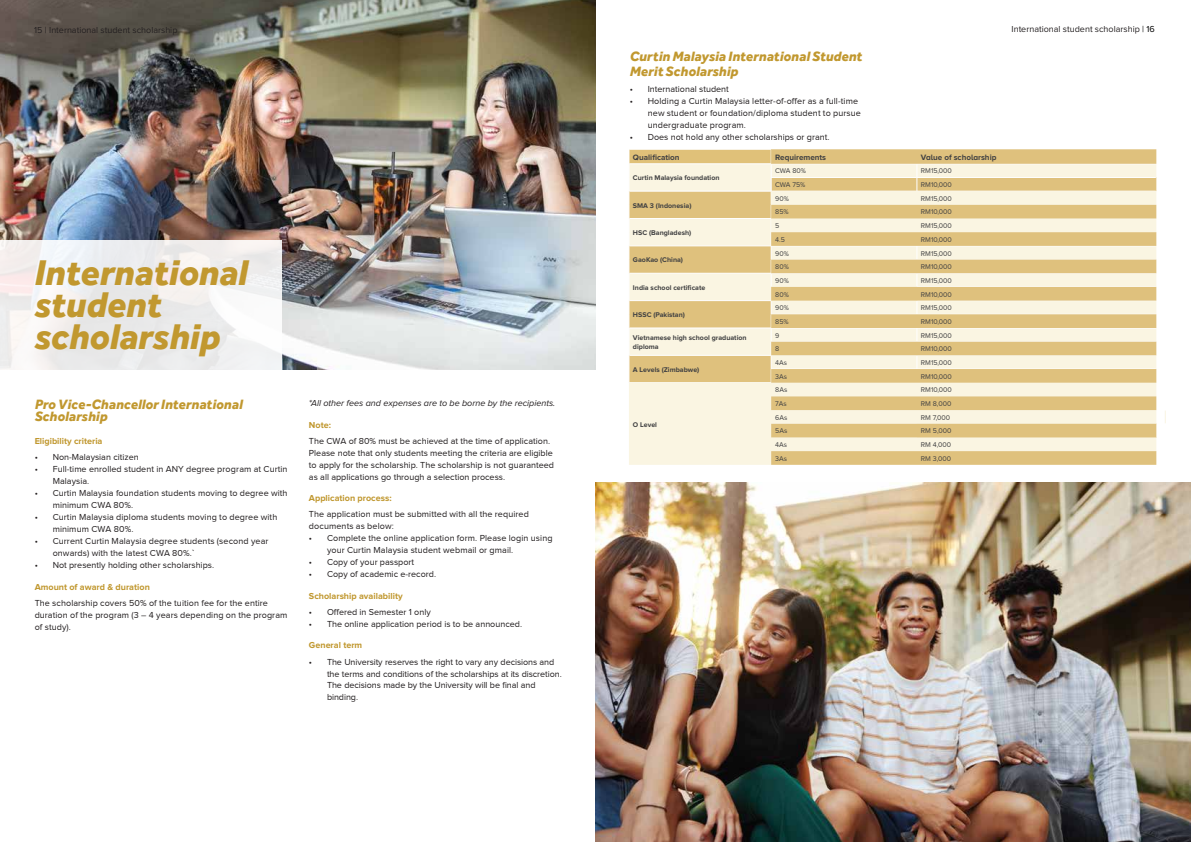
<style>
.page{position:relative;width:1191px;height:842px;background:#fff}
.page>*{position:absolute;margin:0;border:0;box-sizing:border-box;transform-origin:0 0}
.t1{font:italic 800 37px/32px "Effra";color:#c1982f}
.t2{font:italic 800 14px/15px "Effra";letter-spacing:.005em;color:#c1982f}
.t3{font:9px/12px "Proxima Nova";color:#231f20}
.t4{font:700 9px "Proxima Nova";color:#c0972e}
.t5{font:italic 9px "Proxima Nova";color:#231f20}
.t6{font:700 8.1px "Proxima Nova A";color:#414142}
.t7{font:700 8.1px "Proxima Nova";color:#414142}
.t8{font:7.1px/13.7px "Proxima Nova";color:#414142}
.t9{font:700 7.1px "Proxima Nova";color:#414142}
.s1{color:#000}
.s2{font-family:"Myriad Pro"}
</style>
<div class="page">
<img style="left:0;top:0;width:596px;height:370px">
<div style="left:629px;top:149px;width:142px;height:15px;background:#e0c179"></div>
<hr style="left:628px;top:149px;width:143px;height:1px;background:#fff">
<hr style="left:628px;top:163px;width:143px;height:1px;background:#fff">
<svg style="left:770px;top:149px;width:386px;height:42px;background:#e8d4a2"></svg>
<svg style="left:629px;top:191px;width:527px;height:274px;background:#f0e3c0"></svg>
<svg style="left:771px;top:205px;width:385px;height:260px;background:#ebd9ad"></svg>
<svg style="left:0;top:240px;width:282px;height:130px;fill:#eeeded"></svg>
<img style="left:595px;top:483px;width:596px;height:359px">
<p class="t3" style="left:34px;top:24px;width:145px">15 | International student scholarship</p>
<p class="t3" style="left:1011px;top:24px;width:145px">International student scholarship <span class="s1">| 16</span></p>
<h2 class="t2" style="left:630px;top:48px;width:234px">Curtin Malaysia International Student<br>Merit Scholarship</h2>
<p class="t3" style="left:630px;top:83px;width:101px">• International student</p>
<p class="t3" style="left:648px;top:95px;width:215px;text-indent:-18px">• Holding a Curtin Malaysia letter-of-offer as a full-time new student or foundation/diploma student to pursue undergraduate program.</p>
<p class="t3" style="left:630px;top:131px;width:201px">• Does not hold any other scholarships or grant.</p>
<p class="t7" style="left:633px;top:153px;width:48px">Qualification</p>
<p class="t6" style="left:775px;top:152px;width:52px">Requirements</p>
<p class="t6" style="left:921px;top:152px;width:77px">Value of scholarship</p>
<p class="t9" style="left:633px;top:175px;width:88px">Curtin Malaysia foundation</p>
<p class="t8" style="left:775px;top:164px;width:32px">CWA 80%</p>
<p class="t8" style="left:921px;top:164px;width:33px">RM15,000</p>
<p class="t8" style="left:775px;top:178px;width:32px">CWA 75%</p>
<p class="t8" style="left:921px;top:178px;width:32px">RM10,000</p>
<h1 class="t1" style="left:34px;top:256px;width:215px">International student scholarship</h1>
<h2 class="t2" style="left:35px;top:398px;width:209px;line-height:12px">Pro Vice-Chancellor International<br>Scholarship</h2>
<p class="t4" style="left:35px;top:437px;width:69px">Eligibility criteria</p>
<p class="t3" style="left:35px;top:451px;width:106px">• Non-Malaysian citizen</p>
<p class="t3" style="left:53px;top:463px;width:236px;text-indent:-18px">• Full-time enrolled student in ANY degree program at Curtin<br>Malaysia.</p>
<p class="t3" style="left:53px;top:487px;width:236px;text-indent:-18px">• Curtin Malaysia foundation students moving to degree with minimum CWA 80%.</p>
<p class="t3" style="left:53px;top:511px;width:226px;text-indent:-18px">• Curtin Malaysia diploma students moving to degree with minimum CWA 80%.</p>
<p class="t3" style="left:53px;top:535px;width:217px;text-indent:-18px">• Current Curtin Malaysia degree students (second year onwards) with the latest CWA 80%.<span class="s2">`</span></p>
<p class="t3" style="left:35px;top:559px;width:181px">• Not presently holding other scholarships.</p>
<p class="t4" style="left:35px;top:583px;width:117px">Amount of award &amp; duration</p>
<p class="t3" style="left:35px;top:597px;width:254px">The scholarship covers 50% of the tuition fee for the entire duration of the program (3 – 4 years depending on the program of study).</p>
<p class="t5" style="left:309px;top:399px;width:248px">*All other fees and expenses are to be borne by the recipients.</p>
<p class="t4" style="left:309px;top:421px;width:23px">Note:</p>
<p class="t3" style="left:309px;top:435px;width:247px">The CWA of 80% must be achieved at the time of application.<br>Please note that only students meeting the criteria are eligible to apply for the scholarship. The scholarship is not guaranteed as all applications go through a selection process.</p>
<p class="t4" style="left:309px;top:494px;width:84px">Application process:</p>
<p class="t3" style="left:309px;top:508px;width:221px">The application must be submitted with all the required documents as below:</p>
<p class="t3" style="left:327px;top:532px;width:227px;text-indent:-18px">• Complete the online application form. Please login using your Curtin Malaysia student webmail or gmail.</p>
<p class="t3" style="left:309px;top:556px;width:107px">• Copy of your passport</p>
<p class="t3" style="left:309px;top:568px;width:129px">• Copy of academic e-record.</p>
<p class="t4" style="left:309px;top:592px;width:95px">Scholarship availability</p>
<p class="t3" style="left:309px;top:606px;width:123px">• Offered in Semester 1 only</p>
<p class="t3" style="left:309px;top:618px;width:215px">• The online application period is to be announced.</p>
<p class="t4" style="left:309px;top:641px;width:55px">General term</p>
<p class="t3" style="left:327px;top:655px;width:236px;text-indent:-18px">• The University reserves the right to vary any decisions and the terms and conditions of the scholarships at its discretion.<br>The decisions made by the University will be final and binding.</p>
<p class="t9" style="left:633px;top:202px;width:60px">SMA 3 (Indonesia)</p>
<p class="t9" style="left:633px;top:229px;width:60px">HSC (Bangladesh)</p>
<p class="t9" style="left:633px;top:257px;width:52px">GaoKao (China)</p>
<p class="t8" style="left:775px;top:191px;width:15px">90%</p>
<p class="t8" style="left:921px;top:191px;width:33px">RM15,000</p>
<p class="t8" style="left:775px;top:205px;width:15px">85%</p>
<p class="t8" style="left:921px;top:205px;width:32px">RM10,000</p>
<p class="t8" style="left:775px;top:219px;width:6px">5</p>
<p class="t8" style="left:921px;top:219px;width:33px">RM15,000</p>
<p class="t8" style="left:775px;top:233px;width:11px">4.5</p>
<p class="t8" style="left:921px;top:233px;width:32px">RM10,000</p>
<p class="t8" style="left:775px;top:246px;width:15px">90%</p>
<p class="t8" style="left:921px;top:246px;width:33px">RM15,000</p>
<p class="t8" style="left:775px;top:260px;width:15px">80%</p>
<p class="t8" style="left:921px;top:260px;width:32px">RM10,000</p>
<p class="t9" style="left:633px;top:284px;width:74px">India school certificate</p>
<p class="t8" style="left:775px;top:274px;width:15px">90%<br>80%</p>
<p class="t8" style="left:921px;top:274px;width:33px">RM15,000</p>
<p class="t8" style="left:921px;top:287px;width:32px">RM10,000</p>
<p class="t9" style="left:633px;top:311px;width:53px">HSSC (Pakistan)</p>
<p class="t9" style="left:633px;top:335px;width:115px">Vietnamese high school graduation</p>
<p class="t9" style="left:633px;top:343px;width:27px">diploma</p>
<p class="t9" style="left:633px;top:366px;width:68px">A Levels (Zimbabwe)</p>
<p class="t9" style="left:633px;top:421px;width:26px">O Level</p>
<p class="t8" style="left:775px;top:301px;width:15px">90%</p>
<p class="t8" style="left:921px;top:301px;width:33px">RM15,000</p>
<p class="t8" style="left:775px;top:315px;width:15px">85%</p>
<p class="t8" style="left:921px;top:315px;width:32px">RM10,000</p>
<p class="t8" style="left:775px;top:328px;width:6px">9</p>
<p class="t8" style="left:921px;top:328px;width:33px">RM15,000</p>
<p class="t8" style="left:775px;top:342px;width:6px">8</p>
<p class="t8" style="left:921px;top:342px;width:32px">RM10,000</p>
<p class="t8" style="left:775px;top:356px;width:13px">4As</p>
<p class="t8" style="left:921px;top:356px;width:33px">RM15,000</p>
<p class="t8" style="left:775px;top:369px;width:13px">3As</p>
<p class="t8" style="left:921px;top:369px;width:32px">RM10,000</p>
<p class="t8" style="left:775px;top:383px;width:14px">8As</p>
<p class="t8" style="left:921px;top:383px;width:32px">RM10,000</p>
<p class="t8" style="left:775px;top:397px;width:13px">7As</p>
<p class="t8" style="left:921px;top:397px;width:32px">RM 8,000</p>
<p class="t8" style="left:775px;top:410px;width:14px">6As</p>
<p class="t8" style="left:921px;top:410px;width:31px">RM 7,000</p>
<p class="t8" style="left:775px;top:424px;width:14px">5As</p>
<p class="t8" style="left:921px;top:424px;width:32px">RM 5,000</p>
<p class="t8" style="left:775px;top:438px;width:13px">4As</p>
<p class="t8" style="left:921px;top:438px;width:32px">RM 4,000</p>
<p class="t8" style="left:775px;top:451px;width:13px">3As</p>
<p class="t8" style="left:921px;top:451px;width:32px">RM 3,000</p>
</div>
